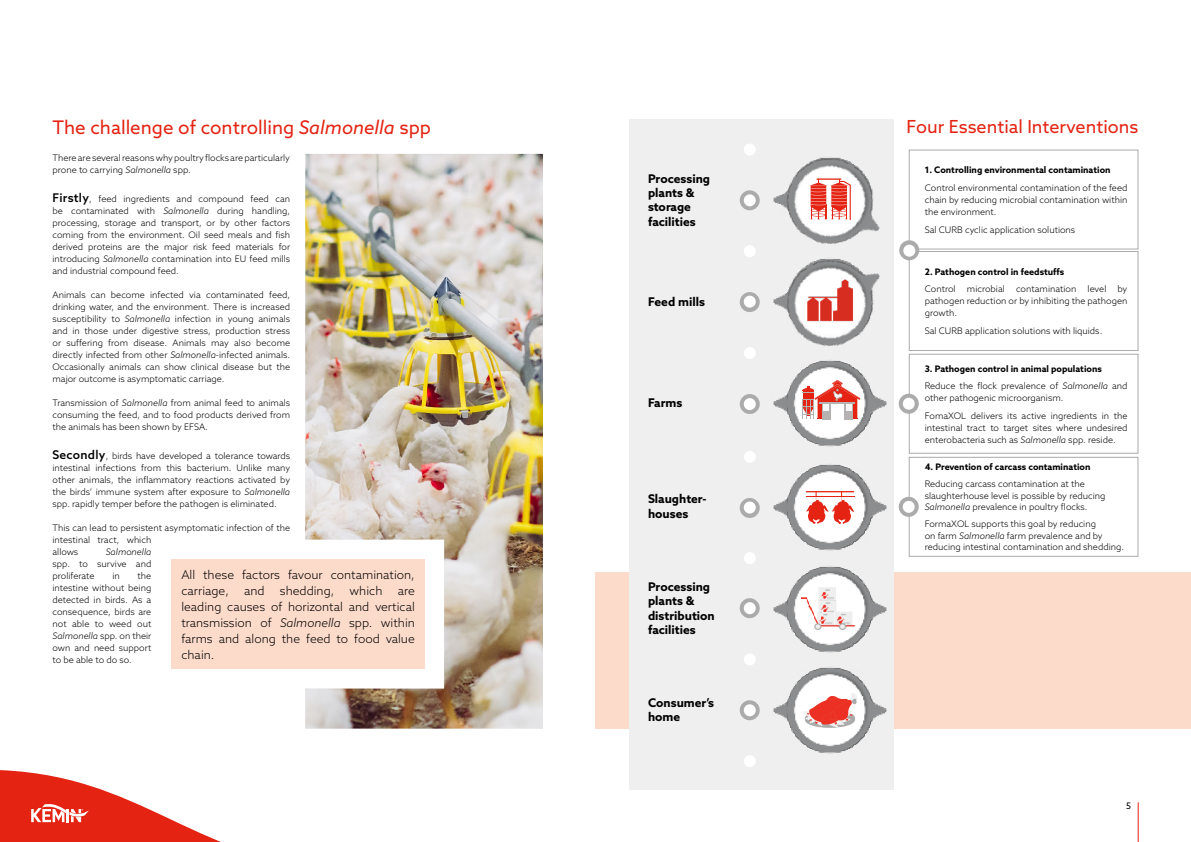
<style>
.page{position:relative;width:1191px;height:842px;background:#fff}
.page>*{position:absolute;margin:0;border:0;box-sizing:border-box;transform-origin:0 0}
.t1{font:18.8px "Azo Sans";color:#e42313}
.t2{font:18px "Azo Sans";color:#e42313}
.t3{font:300 12px/16px "Azo Sans";color:#000}
.t4{font:700 12px/14.4px "Azo Sans";color:#000}
.t5{font:300 9px/12px "Azo Sans";color:#000;text-align:justify}
.t6{font:700 9px/17.7px "Azo Sans";color:#000}
.t7{font:italic 300 9px "Azo Sans";color:#000}
.t8{font:9px "Azo Sans";color:#000}
.s1{font-style:italic}
.s2{font-weight:500;font-size:12px}
.s3{font-weight:300}
.s4{font-weight:300;font-style:italic}
</style>
<div class="page">
<div style="left:595px;top:572px;width:596px;height:157px;background:#fcdbcb"></div>
<div style="left:629px;top:119px;width:264px;height:670px;background:#efefef"></div>
<img style="left:773px;top:602px;width:12px;height:15px">
<img style="left:785px;top:566px;width:102px;height:87px">
<svg style="left:739px;top:598px;width:20px;height:20px"></svg>
<img style="left:773px;top:703px;width:12px;height:15px">
<img style="left:785px;top:667px;width:102px;height:87px">
<svg style="left:739px;top:700px;width:20px;height:20px"></svg>
<img style="left:773px;top:500px;width:12px;height:15px">
<img style="left:785px;top:464px;width:102px;height:87px">
<svg style="left:739px;top:498px;width:20px;height:20px"></svg>
<div style="left:908px;top:251px;width:230px;height:100px;border:1px solid #acabab"></div>
<div style="left:908px;top:354px;width:230px;height:100px;border:1px solid #acabab"></div>
<div style="left:908px;top:457px;width:230px;height:100px;border:1px solid #acabab"></div>
<img style="left:773px;top:396px;width:12px;height:15px">
<img style="left:785px;top:362px;width:102px;height:85px">
<div style="left:740px;top:394px;width:20px;height:20px;background:#acabab;border-radius:50%"></div>
<svg style="left:898px;top:394px;width:20px;height:20px"></svg>
<svg style="left:898px;top:497px;width:20px;height:20px"></svg>
<img style="left:773px;top:268px;width:121px;height:94px">
<svg style="left:739px;top:292px;width:20px;height:20px"></svg>
<div style="left:899px;top:240px;width:20px;height:20px;background:#acabab;border-radius:50%"></div>
<img style="left:305px;top:154px;width:238px;height:575px">
<div style="left:908px;top:150px;width:230px;height:100px;border:1px solid #acabab"></div>
<img style="left:773px;top:138px;width:131px;height:130px">
<div style="left:797px;top:168px;width:65px;height:64px;background:#fff;border-radius:50%"></div>
<div style="left:797px;top:269px;width:65px;height:65px;background:#fff;border-radius:50%"></div>
<div style="left:797px;top:372px;width:65px;height:64px;background:#fff;border-radius:50%"></div>
<svg style="left:739px;top:190px;width:20px;height:20px"></svg>
<div style="left:743px;top:194px;width:12px;height:12px;background:#fff;border-radius:50%"></div>
<div style="left:903px;top:245px;width:12px;height:12px;background:#fff;border-radius:50%"></div>
<div style="left:902px;top:398px;width:12px;height:12px;background:#fff;border-radius:50%"></div>
<div style="left:902px;top:501px;width:12px;height:12px;background:#fff;border-radius:50%"></div>
<div style="left:743px;top:296px;width:12px;height:12px;background:#fff;border-radius:50%"></div>
<div style="left:744px;top:398px;width:12px;height:12px;background:#fff;border-radius:50%"></div>
<div style="left:797px;top:475px;width:65px;height:65px;background:#fff;border-radius:50%"></div>
<div style="left:797px;top:576px;width:65px;height:65px;background:#fff;border-radius:50%"></div>
<div style="left:797px;top:678px;width:65px;height:65px;background:#fff;border-radius:50%"></div>
<div style="left:743px;top:501px;width:12px;height:12px;background:#fff;border-radius:50%"></div>
<div style="left:744px;top:653px;width:12px;height:12px;background:#fff;border-radius:50%"></div>
<div style="left:744px;top:552px;width:12px;height:12px;background:#fff;border-radius:50%"></div>
<div style="left:743px;top:451px;width:12px;height:12px;background:#fff;border-radius:50%"></div>
<div style="left:744px;top:347px;width:12px;height:12px;background:#fff;border-radius:50%"></div>
<div style="left:743px;top:245px;width:12px;height:12px;background:#fff;border-radius:50%"></div>
<div style="left:743px;top:144px;width:12px;height:12px;background:#fff;border-radius:50%"></div>
<div style="left:744px;top:755px;width:12px;height:12px;background:#fff;border-radius:50%"></div>
<div style="left:743px;top:602px;width:12px;height:12px;background:#fff;border-radius:50%"></div>
<div style="left:743px;top:704px;width:12px;height:12px;background:#fff;border-radius:50%"></div>
<div style="left:171px;top:559px;width:254px;height:110px;background:#fcdbcb"></div>
<img style="left:807px;top:280px;width:46px;height:42px">
<svg style="left:809px;top:180px;width:41px;height:40px"></svg>
<hr style="left:816px;top:178px;width:25px;height:2px;background:#e42313">
<svg style="left:806px;top:491px;width:48px;height:33px"></svg>
<img style="left:814px;top:619px;width:7px;height:10px">
<img style="left:837px;top:612px;width:10px;height:17px">
<img style="left:821px;top:611px;width:16px;height:16px">
<img style="left:847px;top:612px;width:5px;height:15px">
<img style="left:819px;top:587px;width:17px;height:24px">
<svg style="left:801px;top:598px;width:20px;height:21px"></svg>
<svg style="left:803px;top:693px;width:54px;height:35px"></svg>
<svg style="left:802px;top:380px;width:58px;height:40px"></svg>
<svg style="left:0;top:770px;width:221px;height:72px"></svg>
<hr style="left:1138px;top:802px;width:1px;height:40px;background:#e42313">
<h1 class="t1" style="left:52px;top:115px;width:380px">The challenge of controlling <span class="s1">Salmonella</span> spp</h1>
<h2 class="t2" style="left:906px;top:115px;width:233px">Four Essential Interventions</h2>
<p class="t5" style="left:52px;top:152px;width:239px">There are several reasons why poultry flocks are particularly prone to carrying <span class="s1">Salmonella</span> spp.</p>
<h3 class="t4" style="left:648px;top:171px;width:64px">Processing plants &amp; storage facilities</h3>
<p class="t6" style="left:924px;top:161px;width:187px">1. Controlling environmental contamination</p>
<p class="t5" style="left:924px;top:182px;width:204px">Control environmental contamination of the feed chain by reducing microbial contamination within the environment.</p>
<p class="t5" style="left:924px;top:223px;width:152px">Sal CURB cyclic application solutions</p>
<p class="t5" style="left:52px;top:193px;width:239px"><span class="s2">Firstly</span>, feed ingredients and compound feed can be contaminated with <span class="s1">Salmonella</span> during handling, processing, storage and transport, or by other factors coming from the environment. Oil seed meals and fish derived proteins are the major risk feed materials for introducing <span class="s1">Salmonella</span> contamination into EU feed mills and industrial compound feed.</p>
<p class="t5" style="left:52px;top:289px;width:239px">Animals can become infected via contaminated feed, drinking water, and the environment. There is increased susceptibility to <span class="s1">Salmonella</span> infection in young animals and in those under digestive stress, production stress or suffering from disease. Animals may also become directly infected from other <span class="s1">Salmonella</span>-infected animals.<br>Occasionally animals can show clinical disease but the major outcome is asymptomatic carriage.</p>
<p class="t5" style="left:52px;top:397px;width:239px">Transmission of <span class="s1">Salmonella</span> from animal feed to animals consuming the feed, and to food products derived from the animals has been shown by EFSA.</p>
<p class="t5" style="left:52px;top:450px;width:239px"><span class="s2">Secondly</span>, birds have developed a tolerance towards intestinal infections from this bacterium. Unlike many other animals, the inflammatory reactions activated by the birds’ immune system after exposure to <span class="s1">Salmonella </span>spp. rapidly temper before the pathogen is eliminated.</p>
<p class="t5" style="left:52px;top:522px;width:239px;text-align:left">This can lead to persistent asymptomatic infection of the intestinal tract, which<br>allows</p>
<p class="t6" style="left:924px;top:263px;width:141px">2. Pathogen control in feedstuffs</p>
<p class="t5" style="left:924px;top:283px;width:204px">Control microbial contamination level by pathogen reduction or by inhibiting the pathogen growth.</p>
<p class="t5" style="left:924px;top:325px;width:179px">Sal CURB application solutions with liquids.</p>
<p class="t6" style="left:924px;top:359px;width:204px">3. Pathogen control in animal populations<br><span class="s3">Reduce the flock prevalence of</span> <span class="s4">Salmonella</span> <span class="s3">and</span></p>
<p class="t5" style="left:924px;top:389px;width:204px;line-height:17.7px">other pathogenic microorganism.<br>FomaXOL delivers its active ingredients in the</p>
<p class="t5" style="left:924px;top:422px;width:204px">intestinal tract to target sites where undesired enterobacteria such as <span class="s1">Salmonella</span> spp. reside.</p>
<p class="t6" style="left:924px;top:458px;width:167px">4. Prevention of carcass contamination</p>
<p class="t5" style="left:924px;top:478px;width:182px;line-height:11.5px;text-align:left">Reducing carcass contamination at the slaughterhouse level is possible by reducing<br><span class="s1">Salmonella</span> prevalence in poultry flocks.</p>
<p class="t5" style="left:924px;top:518px;width:201px;line-height:11.5px;text-align:left">FormaXOL supports this goal by reducing<br>on farm <span class="s1">Salmonella</span> farm prevalence and by reducing intestinal contamination and shedding.</p>
<h3 class="t4" style="left:648px;top:294px;width:59px">Feed mills</h3>
<h3 class="t4" style="left:648px;top:395px;width:36px">Farms</h3>
<h3 class="t4" style="left:648px;top:492px;width:60px">Slaughter&shy;houses</h3>
<p class="t7" style="left:106px;top:546px;width:47px">Salmonella</p>
<p class="t5" style="left:52px;top:558px;width:100px">spp. to survive and proliferate</p>
<h3 class="t3" style="left:181px;top:566px;width:235px">All these factors favour contamination, carriage,</h3>
<p class="t5" style="left:52px;top:570px;width:100px;text-indent:85px">the intestine without being detected in birds. As a consequence, birds are not able to weed out <span class="s1">Salmonella</span> spp. on their own and need support to be able to do so.</p>
<p class="t5" style="left:112px;top:570px;width:9px">in</p>
<h3 class="t4" style="left:648px;top:579px;width:68px">Processing plants &amp; distribution facilities</h3>
<h3 class="t3" style="left:244px;top:582px;width:22px">and</h3>
<h3 class="t3" style="left:280px;top:582px;width:56px">shedding,</h3>
<h3 class="t3" style="left:349px;top:582px;width:34px">which</h3>
<h3 class="t3" style="left:181px;top:582px;width:235px;text-align:justify;text-indent:216px">are leading causes of horizontal and vertical transmission of <span class="s1">Salmonella</span> spp. within farms and along the feed to food value chain.</h3>
<h3 class="t4" style="left:648px;top:695px;width:68px">Consumer’s home</h3>
<p class="t8" style="left:1126px;top:800px;width:6px">5</p>
</div>
